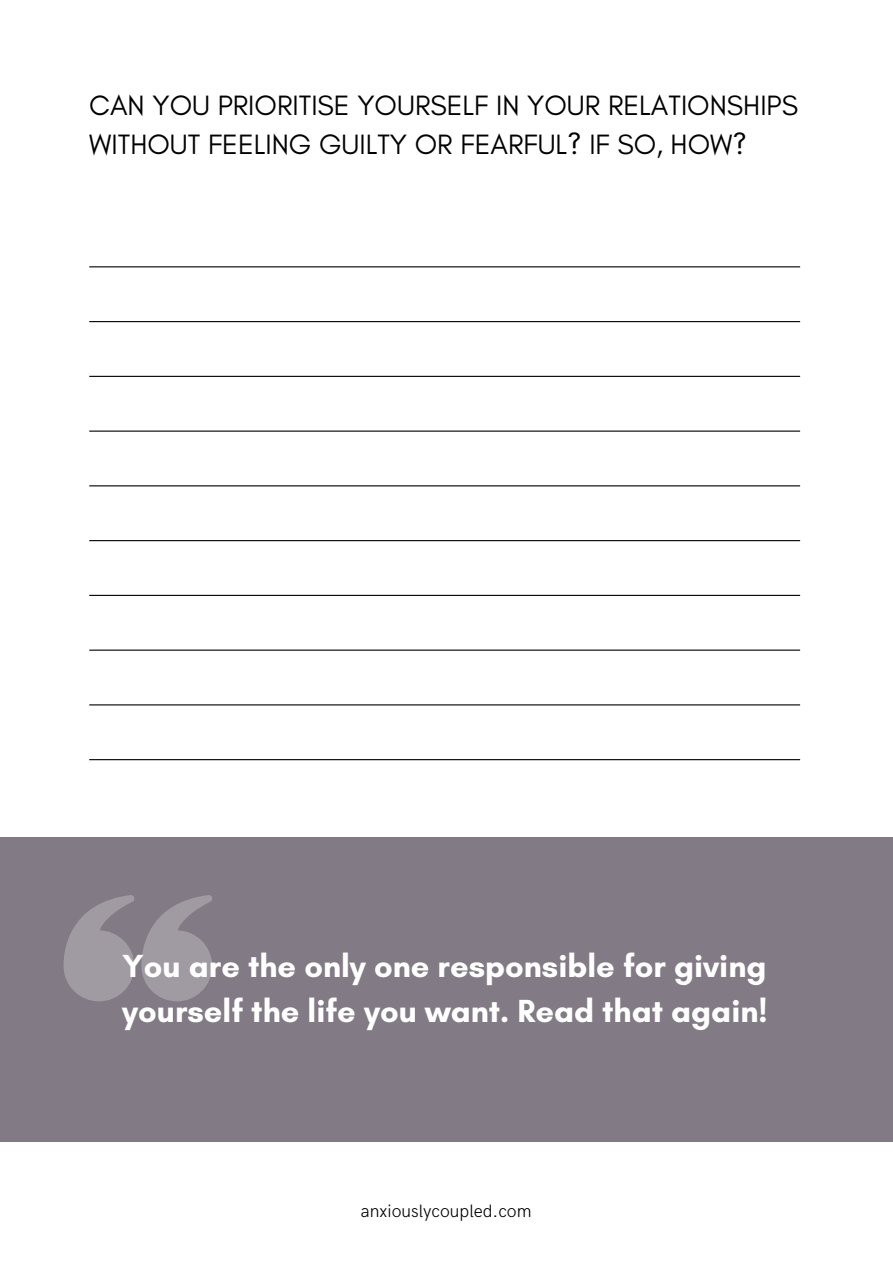
<style>
.page{position:relative;width:893px;height:1264px;background:#fff}
.page>*{position:absolute;margin:0;border:0;box-sizing:border-box;transform-origin:0 0}
.t1{font:700 32.55px/45px "Glacial Indifference";color:#fff}
.t2{font:28.5px/39.3px "Glacial Indifference";color:#000}
.t3{font:300 18px "HK Grotesk";color:#000}
</style>
<div class="page">
<div style="left:0;top:836px;width:892px;height:305px;background:#827a84"></div>
<svg style="left:64px;top:895px;width:148px;height:106px"></svg>
<hr style="left:89px;top:266px;width:711px;height:1px;background:#000">
<hr style="left:89px;top:321px;width:711px;height:1px;background:#000">
<hr style="left:89px;top:376px;width:711px;height:1px;background:#000">
<hr style="left:89px;top:430px;width:711px;height:1px;background:#000">
<hr style="left:89px;top:485px;width:711px;height:1px;background:#000">
<hr style="left:89px;top:540px;width:711px;height:1px;background:#000">
<hr style="left:89px;top:595px;width:711px;height:1px;background:#000">
<hr style="left:89px;top:649px;width:711px;height:1px;background:#000">
<hr style="left:89px;top:704px;width:711px;height:1px;background:#000">
<hr style="left:89px;top:759px;width:711px;height:1px;background:#000">
<p class="t2" style="left:89px;top:85px;width:710px">CAN YOU PRIORITISE YOURSELF IN YOUR RELATIONSHIPS<br>WITHOUT FEELING GUILTY OR FEARFUL? IF SO, HOW?</p>
<p class="t1" style="left:122px;top:943px;width:647px">You are the only one responsible for giving yourself the life you want. Read that again!</p>
<p class="t3" style="left:361px;top:1200px;width:172px">anxiouslycoupled.com</p>
</div>
